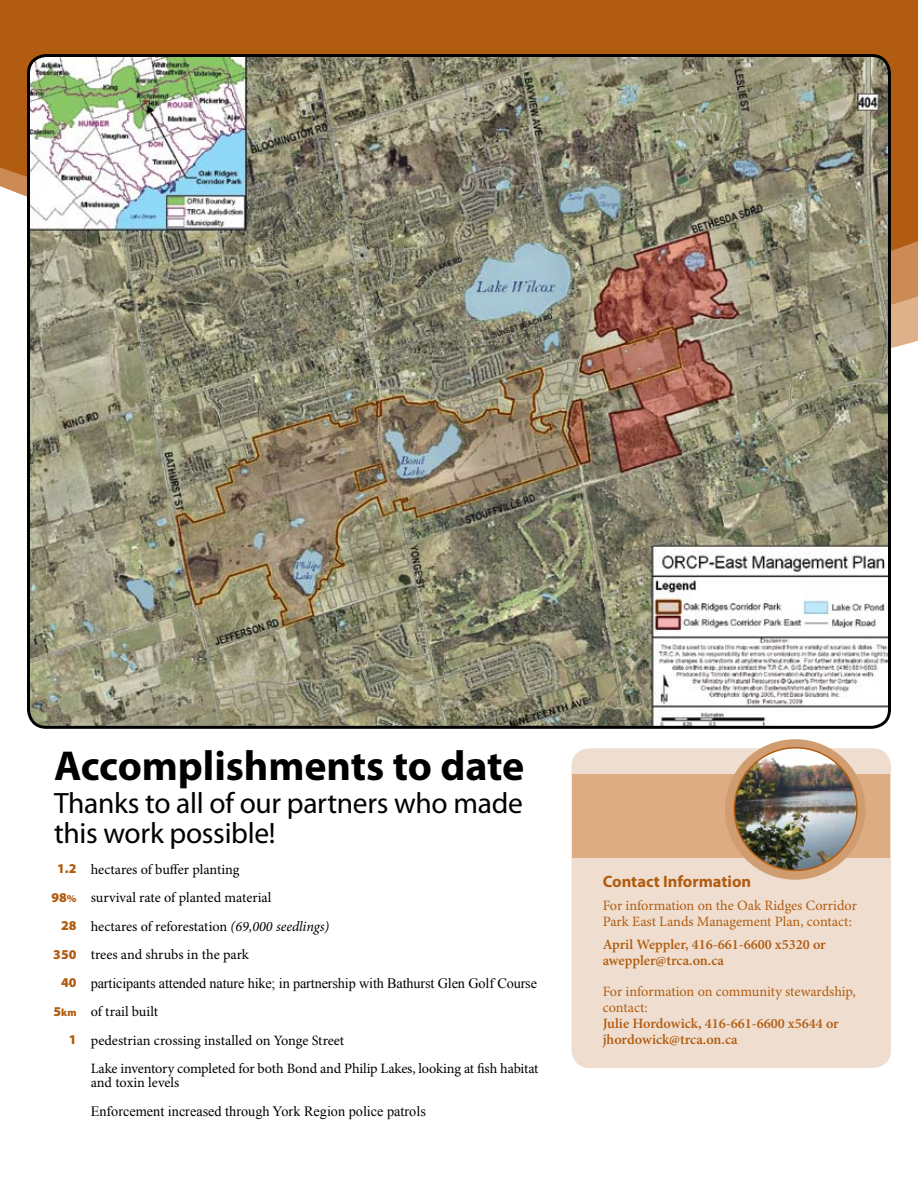
<style>
.page{position:relative;width:918px;height:1188px;background:#fff}
.page>*{position:absolute;margin:0;border:0;box-sizing:border-box;transform-origin:0 0}
.t1{font:700 42px "Myriad Pro";color:#000}
.t2{font:29.55px/30px "Myriad Pro";letter-spacing:-.01em;color:#000}
.t3{font:700 16.5px "Myriad Pro";color:#b15c11}
.t4{font:14.25px/28.5px "Minion Pro";letter-spacing:-.005em;color:#000}
.t5{font:14.25px "Times New Roman";letter-spacing:-.01em;color:#000}
.t6{font:14.25px/15.8px "Minion Pro";letter-spacing:-.005em;color:#b15c11}
.t7{font:600 14.25px/15.8px "Minion Pro";color:#b15c11}
.t8{font:900 13.5px/28.5px "Myriad Pro";color:#b15c11;text-align:right}
.t9{font:900 10.5px "Myriad Pro";color:#b15c11}
.s1{font-size:10.5px}
.s2{font-size:13.5px}
.s3{font-style:italic}
</style>
<div class="page">
<div style="left:572px;top:748px;width:319px;height:320px;background:#efdecf;border-radius:18px"></div>
<div style="left:0;top:0;width:918px;height:57px;background:#b15c11"></div>
<svg style="left:0;top:57px;width:918px;height:276px;fill:#b15c11"></svg>
<img style="left:28px;top:56px;width:862px;height:671px;border-radius:18px">
<div style="left:27px;top:54px;width:864px;height:675px;border:3px solid #000;border-radius:18px"></div>
<div style="left:572px;top:775px;width:318px;height:83px;background:#ddac83"></div>
<div style="left:725px;top:739px;width:141px;height:141px;background:#d09d70;border-radius:50%"></div>
<img style="left:734px;top:748px;width:123px;height:122px;border-radius:50%">
<div style="left:734px;top:747px;width:124px;height:124px;border:2px solid #b15c11;border-radius:50%"></div>
<h1 class="t1" style="left:54px;top:742px;width:472px">Accomplishments to date</h1>
<h2 class="t2" style="left:54px;top:789px;width:470px">Thanks to all of our partners who made this work possible!</h2>
<p class="t8" style="left:51px;top:855px;width:27px">1.2<br>98<span class="s1">%<br></span>28<br>350<br>40</p>
<p class="t9" style="left:54px;top:1006px;width:24px"><span class="s2">5</span>km</p>
<p class="t8" style="left:69px;top:1026px;width:9px">1</p>
<p class="t4" style="left:91px;top:855px;width:240px">hectares of buffer planting<br>survival rate of planted material<br>hectares of reforestation <span class="s3">(69,000 seedlings) </span>trees and shrubs in the park</p>
<p class="t5" style="left:91px;top:973px;width:448px">participants attended nature hike; in partnership with Bathurst Glen Golf Course</p>
<p class="t4" style="left:91px;top:998px;width:449px">of trail built<br>pedestrian crossing installed on Yonge Street<br>Lake inventory completed for both Bond and Philip Lakes, looking at fish habitat</p>
<p class="t4" style="left:91px;top:1069px;width:90px">and toxin levels</p>
<p class="t5" style="left:91px;top:1102px;width:337px">Enforcement increased through York Region police patrols</p>
<p class="t3" style="left:603px;top:872px;width:150px">Contact Information</p>
<p class="t6" style="left:603px;top:898px;width:256px">For information on the Oak Ridges Corridor<br>Park East Lands Management Plan, contact:</p>
<p class="t7" style="left:603px;top:937px;width:225px">April Weppler, 416-661-6600 x5320 or aweppler@trca.on.ca</p>
<p class="t6" style="left:603px;top:985px;width:255px">For information on community stewardship, contact:</p>
<p class="t7" style="left:603px;top:1016px;width:238px;line-height:16.5px">Julie Hordowick, 416-661-6600 x5644 or jhordowick@trca.on.ca</p>
</div>
